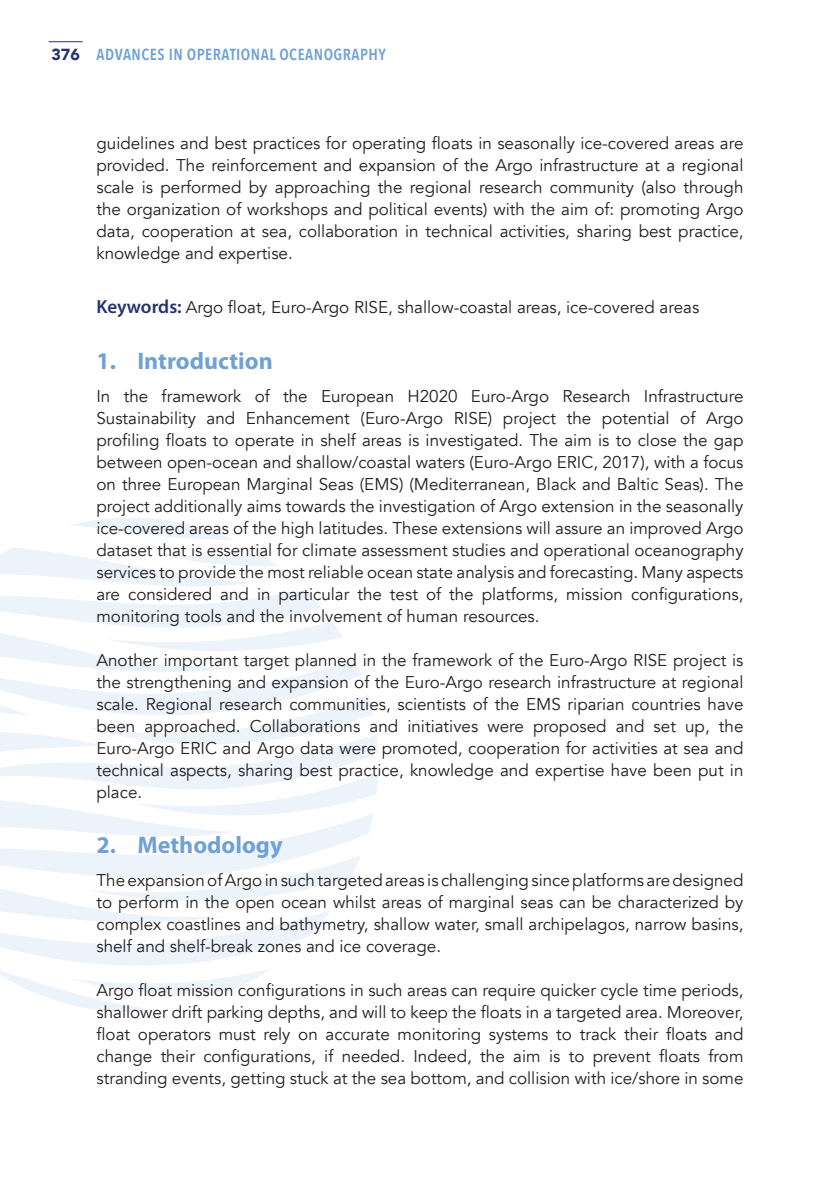
<style>
.page{position:relative;width:840px;height:1191px;background:#fff}
.page>*{position:absolute;margin:0;border:0;box-sizing:border-box;transform-origin:0 0}
.t1{font:700 24px "Myriad Pro";color:#70a1d5}
.t2{font:17px/22px "Avenir";color:#231f20;text-align:justify}
.t3{font:600 16px "Avenir Next Condensed";letter-spacing:.03em;color:#70a1d5}
.s1{font-family:"Avenir";font-weight:900;color:#24326d}
.s2{font-family:"Myriad Pro";font-weight:600;font-size:19px;color:#24326d}
</style>
<div class="page">
<hr style="left:49px;top:41px;width:34px;height:1px;background:#24326d">
<svg style="left:0;top:840px;width:361px;height:172px"></svg>
<svg style="left:0;top:518px;width:378px;height:322px"></svg>
<p class="t3" style="left:51px;top:41px;width:336px"><span class="s1">376</span> ADVANCES IN OPERATIONAL OCEANOGRAPHY</p>
<p class="t2" style="left:96px;top:132px;width:648px">guidelines and best practices for operating floats in seasonally ice-covered areas are provided. The reinforcement and expansion of the Argo infrastructure at a regional scale is performed by approaching the regional research community (also through the organization of workshops and political events) with the aim of: promoting Argo data, cooperation at sea, collaboration in technical activities, sharing best practice, knowledge and expertise.</p>
<p class="t2" style="left:96px;top:296px;width:604px"><span class="s2">Keywords:</span> Argo float, Euro-Argo RISE, shallow-coastal areas, ice-covered areas</p>
<h1 class="t1" style="left:96px;top:345px;width:178px">1. Introduction</h1>
<p class="t2" style="left:96px;top:385px;width:648px">In the framework of the European H2020 Euro-Argo Research Infrastructure Sustainability and Enhancement (Euro-Argo RISE) project the potential of Argo profiling floats to operate in shelf areas is investigated. The aim is to close the gap between open-ocean and shallow/coastal waters (Euro-Argo ERIC, 2017), with a focus on three European Marginal Seas (EMS) (Mediterranean, Black and Baltic Seas). The project additionally aims towards the investigation of Argo extension in the seasonally ice-covered areas of the high latitudes. These extensions will assure an improved Argo dataset that is essential for climate assessment studies and operational oceanography services to provide the most reliable ocean state analysis and forecasting. Many aspects are considered and in particular the test of the platforms, mission configurations, monitoring tools and the involvement of human resources.</p>
<p class="t2" style="left:96px;top:649px;width:648px">Another important target planned in the framework of the Euro-Argo RISE project is the strengthening and expansion of the Euro-Argo research infrastructure at regional scale. Regional research communities, scientists of the EMS riparian countries have been approached. Collaborations and initiatives were proposed and set up, the Euro-Argo ERIC and Argo data were promoted, cooperation for activities at sea and technical aspects, sharing best practice, knowledge and expertise have been put in place.</p>
<h1 class="t1" style="left:96px;top:829px;width:187px">2. Methodology</h1>
<p class="t2" style="left:96px;top:869px;width:648px">The expansion of Argo in such targeted areas is challenging since platforms are designed to perform in the open ocean whilst areas of marginal seas can be characterized by complex coastlines and bathymetry, shallow water, small archipelagos, narrow basins, shelf and shelf-break zones and ice coverage.</p>
<p class="t2" style="left:96px;top:979px;width:648px">Argo float mission configurations in such areas can require quicker cycle time periods, shallower drift parking depths, and will to keep the floats in a targeted area. Moreover, float operators must rely on accurate monitoring systems to track their floats and change their configurations, if needed. Indeed, the aim is to prevent floats from stranding events, getting stuck at the sea bottom, and collision with ice/shore in some</p>
</div>
